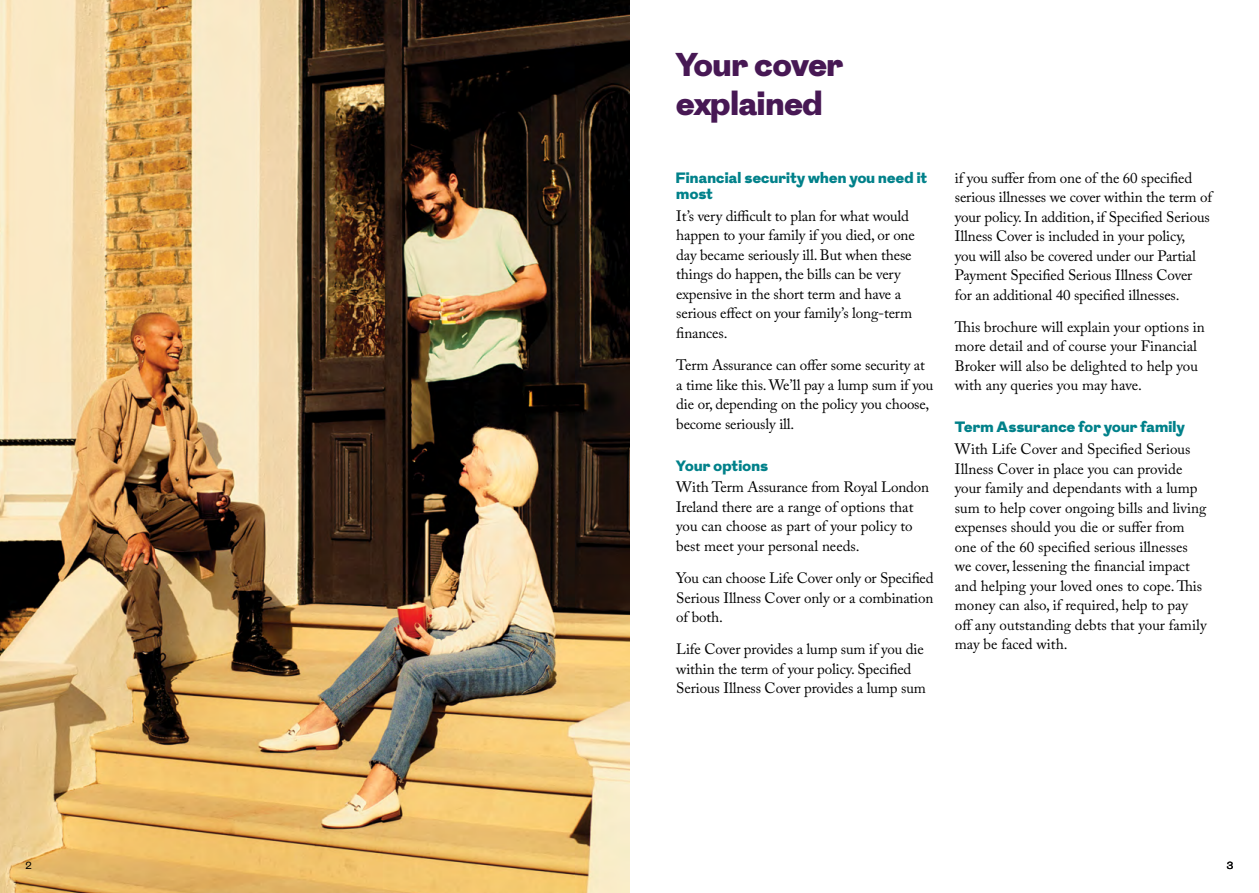
<style>
.page{position:relative;width:1259px;height:893px;background:#fff}
.page>*{position:absolute;margin:0;border:0;box-sizing:border-box;transform-origin:0 0}
.t1{font:900 33px/39px "Grot";color:#471854}
.t2{font:15px/19.5px "Adobe Caslon Pro";letter-spacing:-.01em;color:#000}
.t3{font:900 15px/16.5px "Grot";letter-spacing:.02em;color:#01818a}
.t4{font:10.5px "Grot";color:#000}
</style>
<div class="page">
<img style="left:0;top:0;width:629px;height:893px">
<h1 class="t1" style="left:676px;top:46px;width:169px">Your cover explained</h1>
<p class="t3" style="left:676px;top:170px;width:252px">Financial security when you need it most</p>
<p class="t2" style="left:676px;top:206px;width:240px">It’s very difficult to plan for what would happen to your family if you died, or one day became seriously ill. But when these things do happen, the bills can be very expensive in the short term and have a serious effect on your family’s long-term finances.</p>
<p class="t2" style="left:676px;top:355px;width:259px">Term Assurance can offer some security at a time like this. We’ll pay a lump sum if you die or, depending on the policy you choose, become seriously ill.</p>
<p class="t3" style="left:676px;top:458px;width:93px">Your options</p>
<p class="t2" style="left:676px;top:477px;width:254px">With Term Assurance from Royal London Ireland there are a range of options that you can choose as part of your policy to best meet your personal needs.</p>
<p class="t2" style="left:676px;top:568px;width:259px;text-align:justify">You can choose Life Cover only or Specified Serious Illness Cover only or a combination of both.</p>
<p class="t2" style="left:676px;top:639px;width:251px">Life Cover provides a lump sum if you die within the term of your policy. Specified<br>Serious Illness Cover provides a lump sum</p>
<p class="t2" style="left:955px;top:168px;width:259px">if you suffer from one of the 60 specified serious illnesses we cover within the term of your policy. In addition, if Specified Serious Illness Cover is included in your policy,<br>you will also be covered under our Partial Payment Specified Serious Illness Cover for an additional 40 specified illnesses.</p>
<p class="t2" style="left:955px;top:317px;width:251px">This brochure will explain your options in more detail and of course your Financial Broker will also be delighted to help you with any queries you may have.</p>
<p class="t3" style="left:955px;top:420px;width:231px">Term Assurance for your family</p>
<p class="t2" style="left:955px;top:439px;width:253px">With Life Cover and Specified Serious Illness Cover in place you can provide your family and dependants with a lump sum to help cover ongoing bills and living expenses should you die or suffer from one of the 60 specified serious illnesses we cover, lessening the financial impact and helping your loved ones to cope. This money can also, if required, help to pay off any outstanding debts that your family may be faced with.</p>
<p class="t4" style="left:26px;top:859px;width:8px">2</p>
<p class="t4" style="left:1226px;top:859px;width:8px">3</p>
</div>
